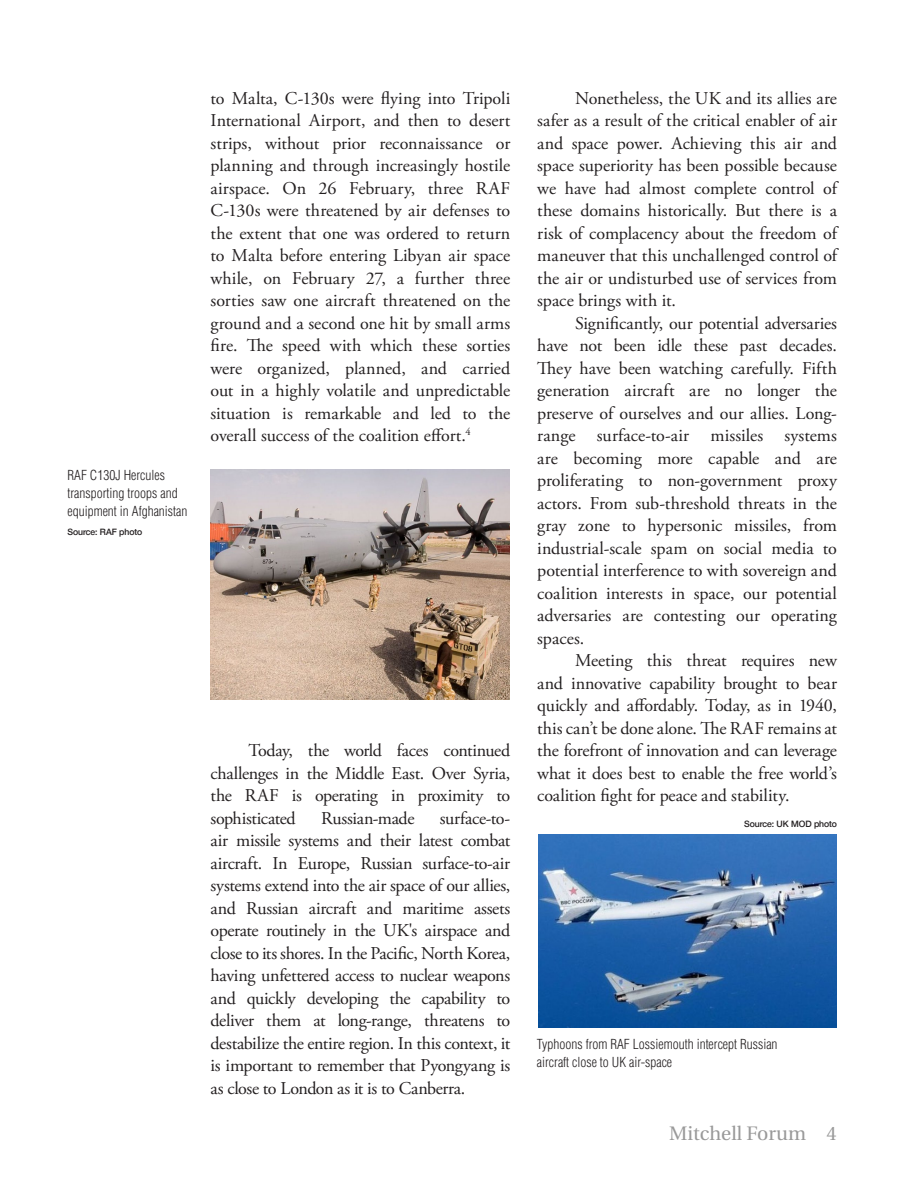
<style>
.page{position:relative;width:918px;height:1188px;background:#fff}
.page>*{position:absolute;margin:0;border:0;box-sizing:border-box;transform-origin:0 0}
.t1{font:19.5px "Heuristica";color:#999}
.Body_Text{font:18px/22.5px "Adobe Garamond Pro";letter-spacing:-.01em;color:#231f20;text-align:justify}
.Captions{font:300 condensed 13.5px/18px "Helvetica";color:#231f20}
.Source_Caption{font:500 9px "Helvetica";color:#231f20}
</style>
<div class="page">
<img style="left:211px;top:469px;width:299px;height:230px">
<img style="left:538px;top:834px;width:299px;height:193px">
<p class="Captions" style="left:68px;top:466px;width:121px">RAF C130J Hercules transporting troops and equipment in Afghanistan</p>
<p class="Source_Caption" style="left:68px;top:527px;width:76px">Source: RAF photo</p>
<p class="Body_Text" style="left:211px;top:87px;width:301px">to Malta, C-130s were flying into Tripoli International Airport, and then to desert strips, without prior reconnaissance or planning and through increasingly hostile airspace. On 26 February, three RAF C-130s were threatened by air defenses to the extent that one was ordered to return to Malta before entering Libyan air space while, on February 27, a further three sorties saw one aircraft threatened on the ground and a second one hit by small arms fire. The speed with which these sorties were organized, planned, and carried out in a highly volatile and unpredictable situation is remarkable and led to the overall success of the coalition effort.<sup>4</sup></p>
<p class="Body_Text" style="left:211px;top:740px;width:301px;text-indent:38px">Today, the world faces continued challenges in the Middle East. Over Syria, the RAF is operating in proximity to sophisticated</p>
<p class="Body_Text" style="left:211px;top:807px;width:301px;text-indent:229px">surface-to&shy;air missile systems and their latest combat aircraft. In Europe, Russian surface-to-air systems extend into the air space of our allies, and Russian aircraft and maritime assets operate routinely in the UK's airspace and close to its shores. In the Pacific, North Korea, having unfettered access to nuclear weapons and quickly developing the capability to deliver them at long-range, threatens to destabilize the entire region. In this context, it is important to remember that Pyongyang is as close to London as it is to Canberra.</p>
<p class="Body_Text" style="left:321px;top:807px;width:95px">Russian-made</p>
<p class="Body_Text" style="left:537px;top:87px;width:301px;text-indent:38px">Nonetheless, the UK and its allies are safer as a result of the critical enabler of air and space power. Achieving this air and space superiority has been possible because we have had almost complete control of these domains historically. But there is a risk of complacency about the freedom of maneuver that this unchallenged control of the air or undisturbed use of services from space brings with it.</p>
<p class="Body_Text" style="left:537px;top:312px;width:301px;text-indent:38px">Significantly, our potential adversaries have not been idle these past decades.<br>They have been watching carefully. Fifth generation aircraft are no longer the preserve of ourselves and our allies. Long&shy;range surface-to-air missiles systems are becoming more capable and are proliferating to non-government proxy actors. From sub-threshold threats in the gray zone to hypersonic missiles, from industrial-scale spam on social media to potential interference to with sovereign and coalition interests in space, our potential adversaries are contesting our operating spaces.</p>
<p class="Body_Text" style="left:537px;top:650px;width:301px;text-indent:38px">Meeting this threat requires new and innovative capability brought to bear quickly and affordably. Today, as in 1940, this can’t be done alone. The RAF remains at the forefront of innovation and can leverage what it does best to enable the free world’s coalition fight for peace and stability.</p>
<p class="Source_Caption" style="left:744px;top:819px;width:94px">Source: UK MOD photo</p>
<p class="Captions" style="left:537px;top:1035px;width:242px">Typhoons from RAF Lossiemouth intercept Russian aircraft close to UK air-space</p>
<p class="t1" style="left:669px;top:1118px;width:169px">Mitchell Forum 4</p>
</div>
